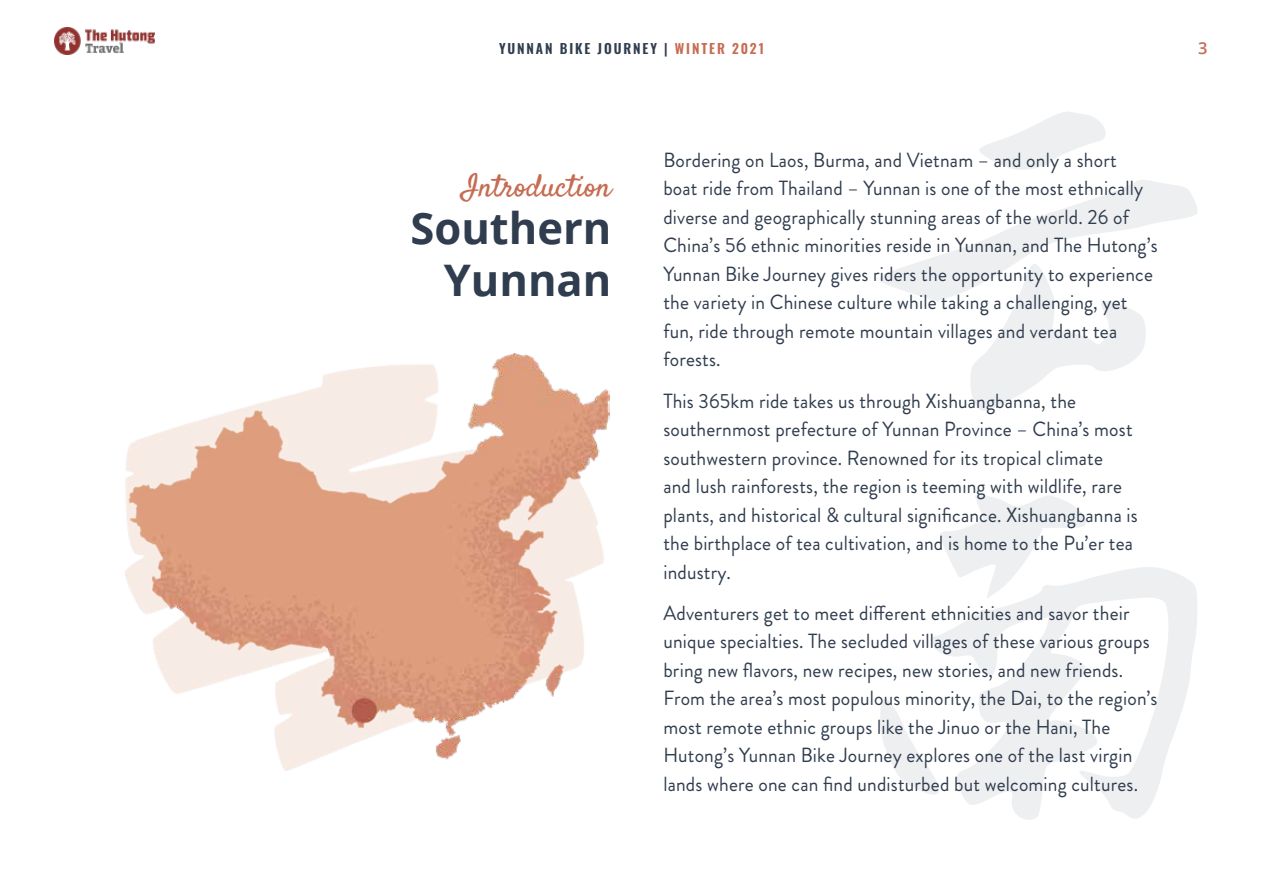
<style>
.page{position:relative;width:1263px;height:893px;background:#fff}
.page>*{position:absolute;margin:0;border:0;box-sizing:border-box;transform-origin:0 0}
.t1{font:448.8px/395.8px "Zhi Mang Xing";color:#303d4e;scale:.95 1}
.t2{font:700 43.5px/52.2px "Open Sans";color:#303d4e;text-align:right}
.t3{font:31.5px "Satisfy";letter-spacing:-.01em;color:#c66c52}
.t4{font:20.4px/28.5px "Brandon Grotesque";letter-spacing:.01em;color:#303d4e;scale:.95 1}
.t5{font:600 16.5px "Open Sans";color:#c66c52}
.t6{font:600 13.5px "Oswald";letter-spacing:.14em;color:#303d4e}
.s1{color:#c66c52}
</style>
<div class="page">
<img style="left:54px;top:28px;width:100px;height:26px">
<img style="left:125px;top:353px;width:485px;height:417px">
<p class="t6" style="left:499px;top:41px;width:266px">YUNNAN BIKE JOURNEY | <span class="s1">WINTER 2021</span></p>
<p class="t5" style="left:1198px;top:37px;width:11px">3</p>
<h3 class="t3" style="left:462px;top:166px;width:151px">Introduction</h3>
<h2 class="t2" style="left:410px;top:201px;width:202px">Southern<br>Yunnan</h2>
<h1 class="t1" style="left:846px;top:123px;width:406px">云南</h1>
<p class="t4" style="left:663px;top:146px;width:522px">Bordering on Laos, Burma, and Vietnam – and only a short<br>boat ride from Thailand – Yunnan is one of the most ethnically diverse and geographically stunning areas of the world. 26 of China’s 56 ethnic minorities reside in Yunnan, and The Hutong’s Yunnan Bike Journey gives riders the opportunity to experience the variety in Chinese culture while taking a challenging, yet fun, ride through remote mountain villages and verdant tea forests.</p>
<p class="t4" style="left:663px;top:387px;width:501px">This 365km ride takes us through Xishuangbanna, the southernmost prefecture of Yunnan Province – China’s most southwestern province. Renowned for its tropical climate<br>and lush rainforests, the region is teeming with wildlife, rare plants, and historical &amp; cultural significance. Xishuangbanna is the birthplace of tea cultivation, and is home to the Pu’er tea industry.</p>
<p class="t4" style="left:663px;top:599px;width:522px">Adventurers get to meet different ethnicities and savor their unique specialties. The secluded villages of these various groups bring new flavors, new recipes, new stories, and new friends.<br>From the area’s most populous minority, the Dai, to the region’s most remote ethnic groups like the Jinuo or the Hani, The Hutong’s Yunnan Bike Journey explores one of the last virgin lands where one can find undisturbed but welcoming cultures.</p>
</div>
